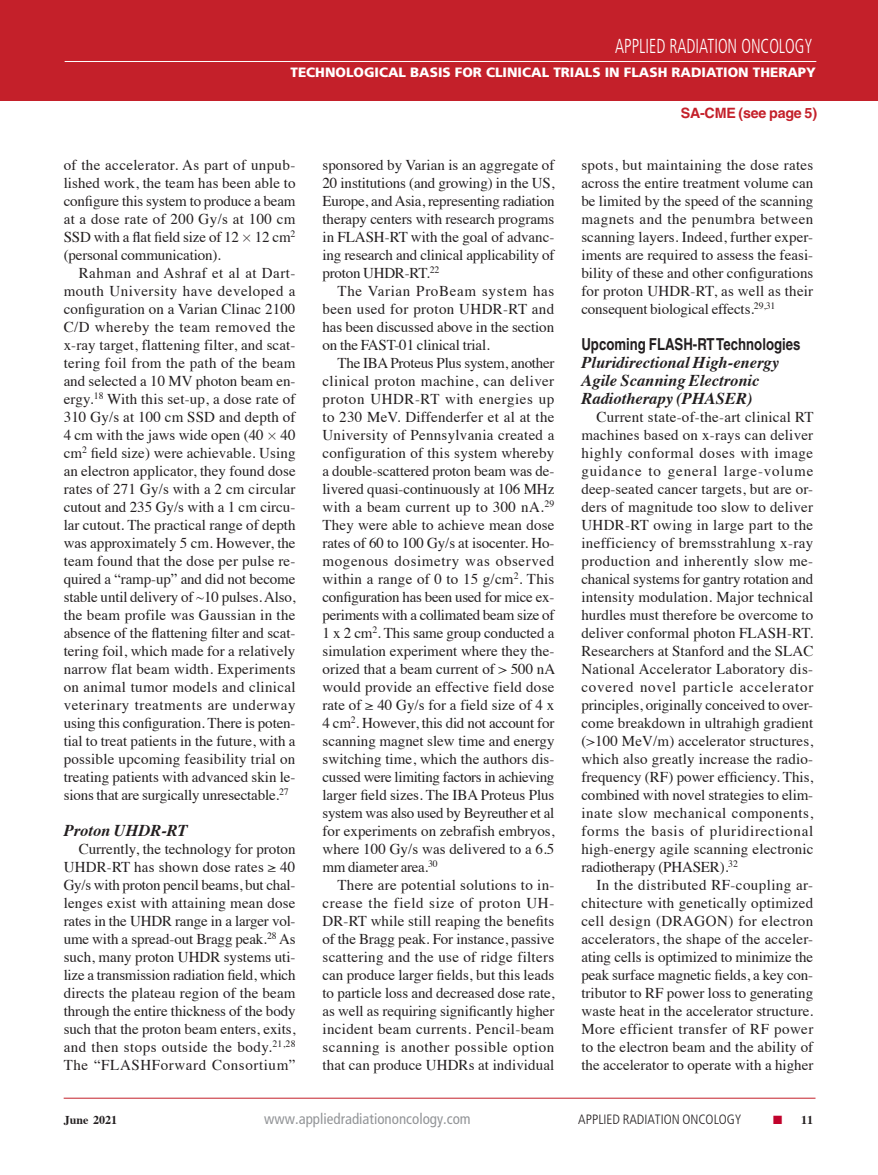
<style>
.page{position:relative;width:878px;height:1175px;background:#fff}
.page>*{position:absolute;margin:0;border:0;box-sizing:border-box;transform-origin:0 0}
.t1{font:300 condensed 20.25px "Frutiger";color:#fff;scale:.8 1}
.Article_subhead{font:italic 700 16.5px/18px "Times";color:#231f20}
.Article_2nd_subhead{font:italic 700 16.5px "Times";color:#231f20}
.Article_body_copy{font:15px/18px "Times";letter-spacing:-.005em;color:#231f20;text-align:justify}
.t2{font:condensed 15px "Frutiger";color:#939598}
.t3{font:700 14.25px "Helvetica";letter-spacing:-.015em;color:#c4202a}
.t4{font:900 13.5px "Frutiger";color:#fff}
.t5{font:300 condensed 13.5px "Frutiger";color:#231f20}
.t6{font:700 12px "Times";color:#231f20}
.s1{font-family:"Helvetica";font-style:normal}
.s2{color:#c1022c}
</style>
<div class="page">
<div style="left:0;top:0;width:878px;height:101px;background:#c4202a"></div>
<hr style="left:64px;top:1097px;width:751px;height:1px;background:#c4202a">
<hr style="left:65px;top:61px;width:751px;height:1px;background:#fff">
<h1 class="t1" style="left:615px;top:34px;width:248px">APPLIED RADIATION ONCOLOGY</h1>
<p class="t4" style="left:290px;top:64px;width:527px">TECHNOLOGICAL BASIS FOR CLINICAL TRIALS IN FLASH RADIATION THERAPY</p>
<p class="Article_body_copy" style="left:64px;top:154px;width:233px">of the accelerator. As part of unpub&shy;lished work, the team has been able to configure this system to produce a beam at a dose rate of 200 Gy/s at 100 cm SSD with a flat field size of 12 12 cm<sup>2 </sup>(personal communication).</p>
<p class="Article_body_copy" style="left:64px;top:262px;width:233px;text-indent:15px">Rahman and Ashraf et al at Dart&shy;mouth University have developed a configuration on a Varian Clinac 2100<br>C/D whereby the team removed the x-ray target, flattening filter, and scat&shy;tering foil from the path of the beam and selected a 10 MV photon beam en&shy;ergy.<sup>18</sup> With this set-up, a dose rate of 310 Gy/s at 100 cm SSD and depth of 4 cm with the jaws wide open (40 40 cm<sup>2</sup> field size) were achievable. Using an electron applicator, they found dose rates of 271 Gy/s with a 2 cm circular cutout and 235 Gy/s with a 1 cm circu&shy;lar cutout. The practical range of depth was approximately 5 cm. However, the team found that the dose per pulse re&shy;quired a “ramp-up” and did not become stable until delivery of ~10 pulses. Also, the beam profile was Gaussian in the absence of the flattening filter and scat&shy;tering foil, which made for a relatively narrow flat beam width. Experiments on animal tumor models and clinical veterinary treatments are underway using this configuration. There is poten&shy;tial to treat patients in the future, with a possible upcoming feasibility trial on treating patients with advanced skin le&shy;sions that are surgically unresectable.<sup>27</sup></p>
<p class="Article_2nd_subhead" style="left:64px;top:814px;width:126px">Proton UHDR-RT</p>
<p class="Article_body_copy" style="left:64px;top:838px;width:233px;text-indent:15px">Currently, the technology for proton UHDR-RT has shown dose rates ≥ 40<br>Gy/s with proton pencil beams, but chal&shy;lenges exist with attaining mean dose rates in the UHDR range in a larger vol&shy;ume with a spread-out Bragg peak.<sup>28</sup> As such, many proton UHDR systems uti&shy;lize a transmission radiation field, which directs the plateau region of the beam through the entire thickness of the body such that the proton beam enters, exits, and then stops outside the body.<sup>21,28<br></sup>The “FLASHForward Consortium”</p>
<p class="Article_body_copy" style="left:322px;top:154px;width:233px">sponsored by Varian is an aggregate of 20 institutions (and growing) in the US, Europe, and Asia, representing radiation therapy centers with research programs in FLASH-RT with the goal of advanc&shy;ing research and clinical applicability of proton UHDR-RT.<sup>22</sup></p>
<p class="Article_body_copy" style="left:322px;top:280px;width:233px;text-indent:15px">The Varian ProBeam system has been used for proton UHDR-RT and has been discussed above in the section on the FAST-01 clinical trial.</p>
<p class="Article_body_copy" style="left:322px;top:352px;width:234px;text-indent:15px">The IBA Proteus Plus system, another clinical proton machine, can deliver proton UHDR-RT with energies up to 230 MeV. Diffenderfer et al at the University of Pennsylvania created a configuration of this system whereby a double-scattered proton beam was de&shy;livered quasi-continuously at 106 MHz with a beam current up to 300 nA.<sup>29<br></sup>They were able to achieve mean dose rates of 60 to 100 Gy/s at isocenter. Ho&shy;mogenous dosimetry was observed within a range of 0 to 15 g/cm<sup>2</sup>. This configuration has been used for mice ex&shy;periments with a collimated beam size of 1 x 2 cm<sup>2</sup>. This same group conducted a simulation experiment where they the&shy;orized that a beam current of &gt; 500 nA would provide an effective field dose rate of ≥ 40 Gy/s for a field size of 4 x 4 cm<sup>2</sup>. However, this did not account for scanning magnet slew time and energy switching time, which the authors dis&shy;cussed were limiting factors in achieving larger field sizes. The IBA Proteus Plus system was also used by Beyreuther et al for experiments on zebrafish embryos, where 100 Gy/s was delivered to a 6.5 mm diameter area.<sup>30</sup></p>
<p class="Article_body_copy" style="left:322px;top:874px;width:233px;text-indent:15px">There are potential solutions to in&shy;crease the field size of proton UH-DR-RT while still reaping the benefits of the Bragg peak. For instance, passive scattering and the use of ridge filters can produce larger fields, but this leads to particle loss and decreased dose rate, as well as requiring significantly higher incident beam currents. Pencil-beam scanning is another possible option that can produce UHDRs at individual</p>
<p class="t3" style="left:680px;top:105px;width:138px">SA-CME (see page 5)</p>
<p class="Article_body_copy" style="left:581px;top:154px;width:233px">spots, but maintaining the dose rates across the entire treatment volume can be limited by the speed of the scanning magnets and the penumbra between scanning layers. Indeed, further exper&shy;iments are required to assess the feasi&shy;bility of these and other configurations for proton UHDR-RT, as well as their consequent biological effects.<sup>29,31</sup></p>
<p class="Article_subhead" style="left:581px;top:333px;width:220px"><span class="s1">Upcoming FLASH-RT Technologies<br></span>Pluridirectional High-energy<br>Agile Scanning Electronic<br>Radiotherapy (PHASER)</p>
<p class="Article_body_copy" style="left:581px;top:406px;width:234px;text-indent:15px">Current state-of-the-art clinical RT machines based on x-rays can deliver highly conformal doses with image guidance to general large-volume deep-seated cancer targets, but are or&shy;ders of magnitude too slow to deliver UHDR-RT owing in large part to the inefficiency of bremsstrahlung x-ray production and inherently slow me&shy;chanical systems for gantry rotation and intensity modulation. Major technical hurdles must therefore be overcome to deliver conformal photon FLASH-RT.<br>Researchers at Stanford and the SLAC National Accelerator Laboratory dis&shy;covered novel particle accelerator principles, originally conceived to over&shy;come breakdown in ultrahigh gradient (&gt;100 MeV/m) accelerator structures, which also greatly increase the radio&shy;frequency (RF) power efficiency. This, combined with novel strategies to elim&shy;inate slow mechanical components, forms the basis of pluridirectional high-energy agile scanning electronic radiotherapy (PHASER).<sup>32</sup></p>
<p class="Article_body_copy" style="left:581px;top:874px;width:233px;text-indent:15px">In the distributed RF-coupling ar&shy;chitecture with genetically optimized cell design (DRAGON) for electron accelerators, the shape of the acceler&shy;ating cells is optimized to minimize the peak surface magnetic fields, a key con&shy;tributor to RF power loss to generating waste heat in the accelerator structure.<br>More efficient transfer of RF power to the electron beam and the ability of the accelerator to operate with a higher</p>
<p class="t6" style="left:64px;top:1112px;width:55px">June 2021</p>
<p class="t2" style="left:264px;top:1110px;width:208px">www.appliedradiationoncology.com</p>
<p class="t5" style="left:578px;top:1112px;width:165px">APPLIED RADIATION ONCOLOGY</p>
<p class="t6" style="left:773px;top:1112px;width:41px"><span class="s2">■</span> 11</p>
</div>
